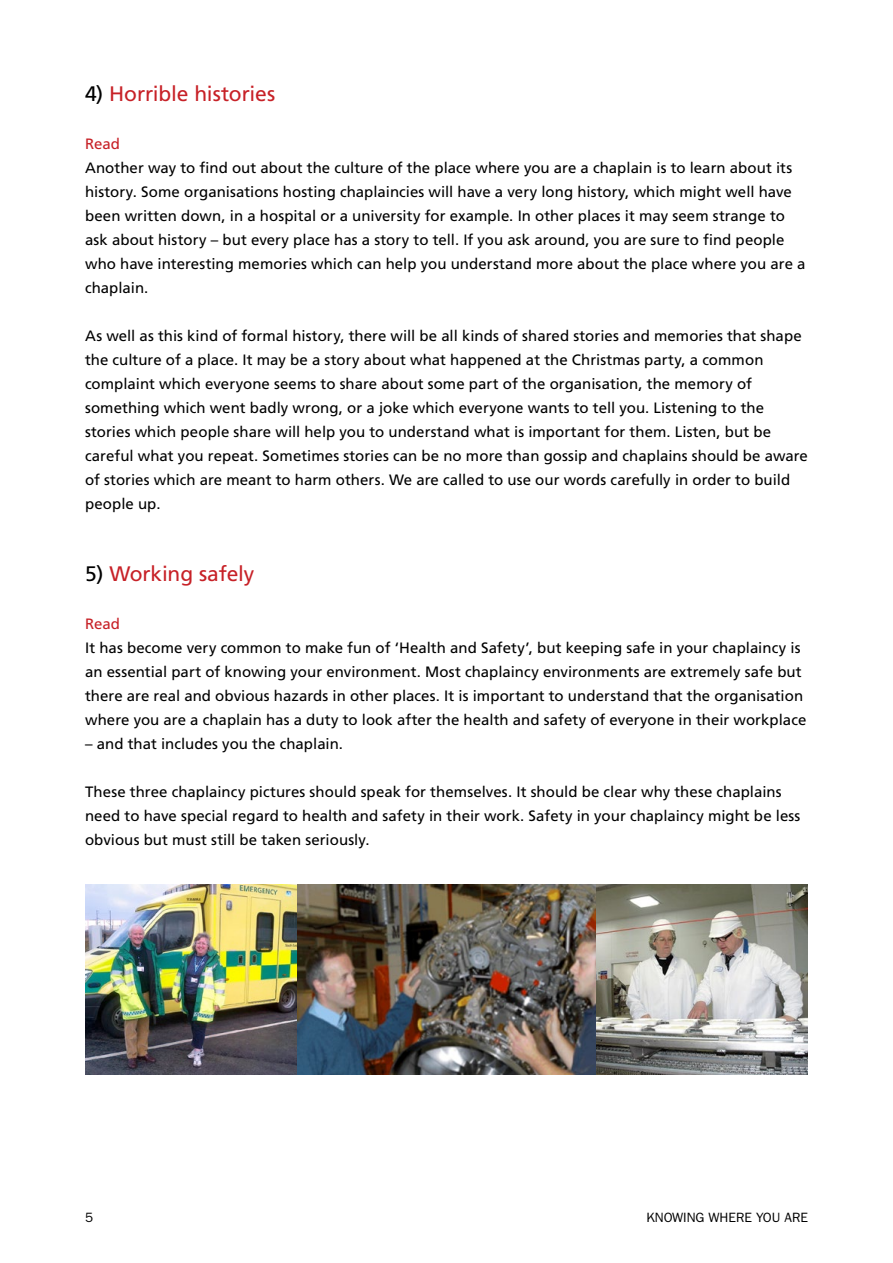
<style>
.page{position:relative;width:893px;height:1263px;background:#fff}
.page>*{position:absolute;margin:0;border:0;box-sizing:border-box;transform-origin:0 0}
.t1{font:21px "Frutiger";letter-spacing:-.005em;color:#c72127}
.t2{font:15px/24px "Frutiger";letter-spacing:.005em;color:#000}
.t3{font:15px "Frutiger";color:#c72127}
.t4{font:13.5px "Franklin Gothic";color:#000}
.s1{color:#000}
</style>
<div class="page">
<img style="left:85px;top:884px;width:723px;height:190px">
<h1 class="t1" style="left:85px;top:81px;width:192px"><span class="s1">4)</span> Horrible histories</h1>
<p class="t3" style="left:85px;top:135px;width:37px">Read</p>
<p class="t2" style="left:85px;top:156px;width:722px">Another way to find out about the culture of the place where you are a chaplain is to learn about its history. Some organisations hosting chaplaincies will have a very long history, which might well have been written down, in a hospital or a university for example. In other places it may seem strange to ask about history – but every place has a story to tell. If you ask around, you are sure to find people who have interesting memories which can help you understand more about the place where you are a chaplain.</p>
<p class="t2" style="left:85px;top:324px;width:724px">As well as this kind of formal history, there will be all kinds of shared stories and memories that shape the culture of a place. It may be a story about what happened at the Christmas party, a common complaint which everyone seems to share about some part of the organisation, the memory of something which went badly wrong, or a joke which everyone wants to tell you. Listening to the stories which people share will help you to understand what is important for them. Listen, but be careful what you repeat. Sometimes stories can be no more than gossip and chaplains should be aware of stories which are meant to harm others. We are called to use our words carefully in order to build people up.</p>
<h1 class="t1" style="left:85px;top:561px;width:171px"><span class="s1">5)</span> Working safely</h1>
<p class="t3" style="left:85px;top:615px;width:37px">Read</p>
<p class="t2" style="left:85px;top:636px;width:723px">It has become very common to make fun of ‘Health and Safety’, but keeping safe in your chaplaincy is an essential part of knowing your environment. Most chaplaincy environments are extremely safe but there are real and obvious hazards in other places. It is important to understand that the organisation where you are a chaplain has a duty to look after the health and safety of everyone in their workplace</p>
<p class="t2" style="left:85px;top:732px;width:260px">– and that includes you the chaplain.</p>
<p class="t2" style="left:85px;top:780px;width:717px">These three chaplaincy pictures should speak for themselves. It should be clear why these chaplains need to have special regard to health and safety in their work. Safety in your chaplaincy might be less obvious but must still be taken seriously.</p>
<p class="t4" style="left:85px;top:1210px;width:10px">5</p>
<p class="t4" style="left:646px;top:1210px;width:163px">KNOWING WHERE YOU ARE</p>
</div>
